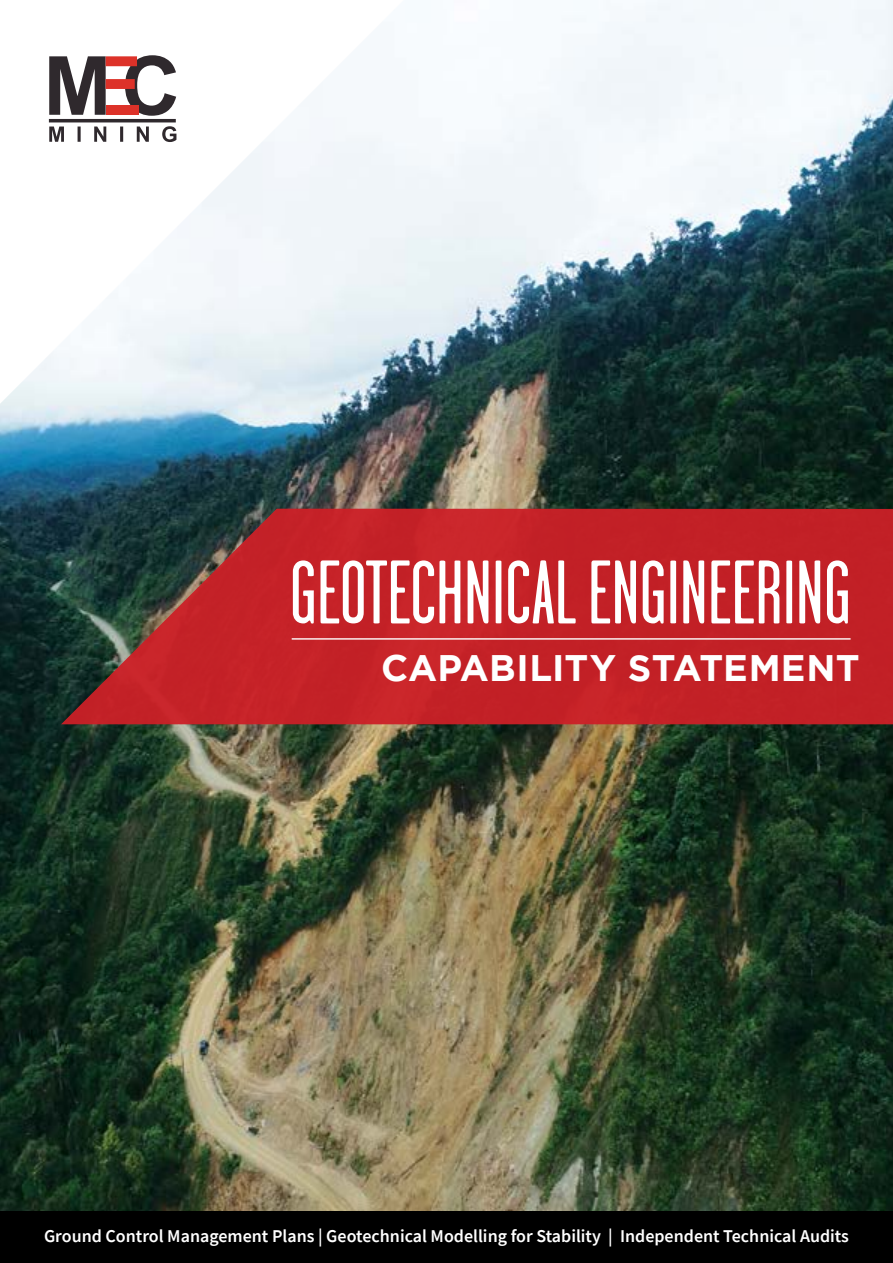
<style>
.page{position:relative;width:893px;height:1263px;background:#fff}
.page>*{position:absolute;margin:0;border:0;box-sizing:border-box;transform-origin:0 0}
.t1{font:90px "Garage Gothic";color:#fff}
.t2{font:700 36.9px "Gotham";letter-spacing:.005em;color:#fff}
.t3{font:600 18px "Source Sans Pro";color:#fff}
</style>
<div class="page">
<img style="left:0;top:0;width:893px;height:1212px">
<div style="left:0;top:1212px;width:893px;height:51px;background:#000"></div>
<svg style="left:61px;top:509px;width:832px;height:215px;background:#af2529"></svg>
<hr style="left:292px;top:638px;width:559px;height:2px;background:#fff">
<h1 class="t1" style="left:290px;top:546px;width:563px">GEOTECHNICAL ENGINEERING</h1>
<h2 class="t2" style="left:381px;top:646px;width:480px">CAPABILITY STATEMENT</h2>
<p class="t3" style="left:44px;top:1225px;width:806px">Ground Control Management Plans | Geotechnical Modelling for Stability | Independent Technical Audits</p>
</div>
